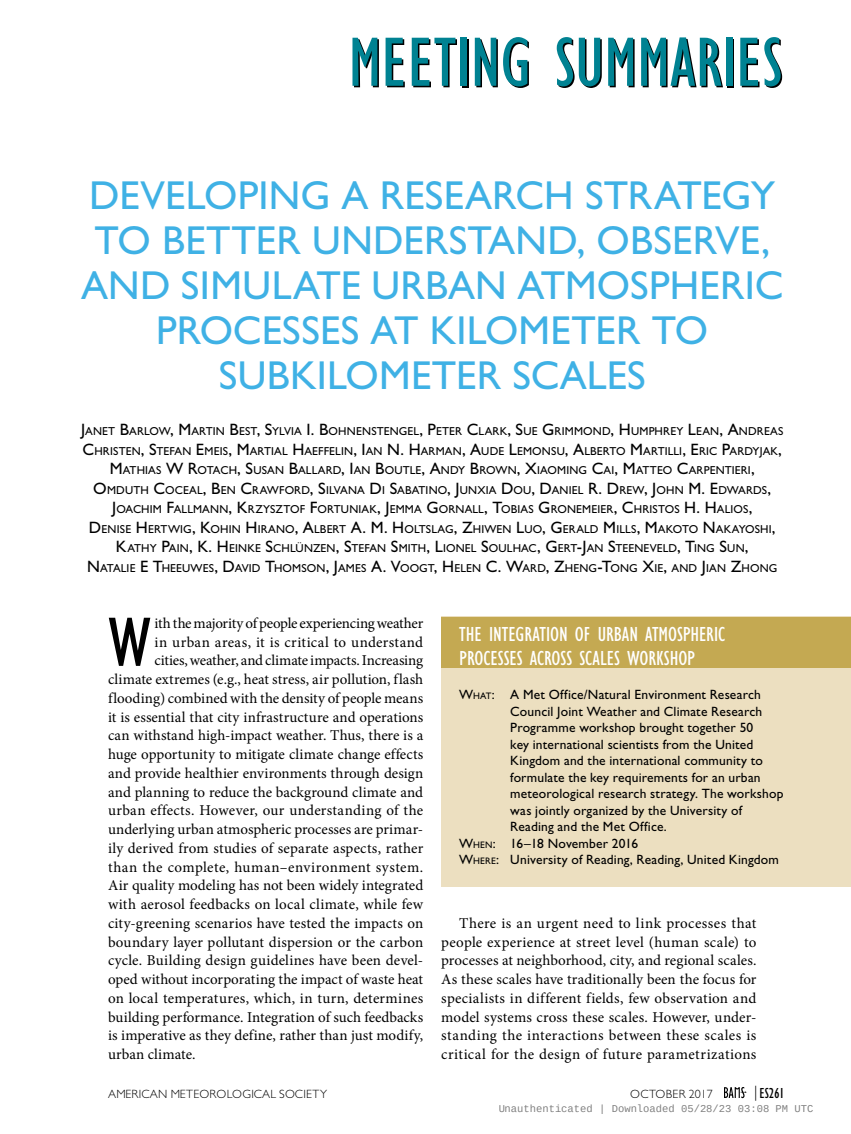
<style>
.page{position:relative;width:851px;height:1134px;background:#fff}
.page>*{position:absolute;margin:0;border:0;box-sizing:border-box;transform-origin:0 0}
.First_Paragraph_w_Dr{font:condensed 71.1px "Gill Sans Std";color:#000}
.Article_Title__Main{font:40.5px/45px "Gill Sans Std";letter-spacing:.005em;color:#3fb1e5;text-align:center}
.Sidebar_Title__R_col{font:condensed 21px/24px "Gill Sans Std";letter-spacing:-.005em;color:#fff}
.First_Paragraph_w_Dr-2{font:15px "Minion Pro";letter-spacing:.005em;color:#000}
.Body_Text{font:15px/18.8px "Minion Pro";letter-spacing:.03em;color:#000;text-align:justify}
.First_Paragraph_w_Dr-3{font:15px "Minion Pro";letter-spacing:.025em;color:#000}
.First_Paragraph_w_Dr-4{font:15px "Minion Pro";letter-spacing:-.015em;color:#000}
.First_Paragraph_w_Dr-5{font:15px "Minion Pro";letter-spacing:-.02em;color:#000}
.Page_Number__Master{font:condensed 15px "Gill Sans Std";letter-spacing:-.01em;color:#000}
.Sidebar_First_Paragr{font:13.5px/16.5px "Gill Sans Std";letter-spacing:.01em;color:#000}
.t1{font:300 12px "Gill Sans Std";letter-spacing:.02em;color:#000}
.Authors{font:11.55px/19.5px "Gill Sans Std";letter-spacing:.01em;color:#000;text-align:center}
.t2{font:10.5px "Liberation Mono";color:rgb(0 0 0/.5)}
.s1{font-size:16.5px}
.s2{font-style:inherit}
.s3{font-size:9.45px}
.s4{font-weight:300;font-stretch:normal}
</style>
<div class="page">
<div style="left:441px;top:616px;width:409px;height:271px;background:#ecdfc0"></div>
<div style="left:441px;top:617px;width:409px;height:51px;background:#c4a952"></div>
<div style="left:462px;top:39px;width:6px;height:48px;background:#008292"></div>
<svg style="left:727px;top:39px;width:6px;height:48px"></svg>
<svg style="left:352px;top:38px;width:27px;height:49px"></svg>
<svg style="left:385px;top:38px;width:20px;height:49px"></svg>
<svg style="left:412px;top:38px;width:45px;height:49px"></svg>
<div style="left:460px;top:38px;width:6px;height:48px;background:#008292"></div>
<svg style="left:475px;top:37px;width:54px;height:51px"></svg>
<svg style="left:556px;top:37px;width:45px;height:51px"></svg>
<svg style="left:608px;top:38px;width:26px;height:49px"></svg>
<svg style="left:641px;top:37px;width:82px;height:50px"></svg>
<div style="left:726px;top:38px;width:6px;height:48px;background:#008292"></div>
<svg style="left:740px;top:37px;width:42px;height:51px"></svg>
<svg style="left:724px;top:1087px;width:22px;height:11px"></svg>
<p class="Article_Title__Main" style="left:81px;top:173px;width:703px">DEVELOPING A RESEARCH STRATEGY<br>TO BETTER UNDERSTAND, OBSERVE,<br>AND SIMULATE URBAN ATMOSPHERIC<br>PROCESSES AT KILOMETER TO<br>SUBKILOMETER SCALES</p>
<p class="Authors" style="left:81px;top:422px;width:704px"><span class="s1">J</span>ANET <span class="s1">B</span>ARLOW<span class="s1">, M</span>ARTIN <span class="s1">B</span>EST<span class="s1">, S</span>YLVIA <span class="s1">I . B</span>OHNENSTENGEL<span class="s1">, P</span>ETER <span class="s1">C</span>LARK<span class="s1">, S</span>UE <span class="s1">G</span> RIMMOND<span class="s1">, H</span> UMPHREY <span class="s1">L</span>EAN<span class="s1">, A</span>NDREAS <span class="s1">C</span>HRISTEN<span class="s1">, S</span>TEFAN <span class="s1">E</span>MEIS<span class="s1">, M</span>ARTIAL <span class="s1">H</span>AEFFELIN<span class="s1">, I</span>AN <span class="s1">N . H</span>ARMAN<span class="s1">, A</span>UDE <span class="s1">L</span>EMONSU<span class="s1">, A</span>LBERTO <span class="s1">M</span>ARTILLI<span class="s1">, E</span> RIC <span class="s1">P</span>ARDYJAK<span class="s1">, M</span>ATHIAS <span class="s1">W R</span>OTAC H<span class="s1">, S</span>USAN <span class="s1">B</span>ALLARD<span class="s1">, I</span>AN <span class="s1">B</span>OUTLE<span class="s1">, A</span>NDY <span class="s1">B</span>ROWN<span class="s1">, X</span>IAOMING <span class="s1">C</span>AI<span class="s1">, M</span>ATTEO <span class="s1">C</span>ARPENTIERI<span class="s1">, O</span>MDUTH <span class="s1">C</span>OC EAL<span class="s1">, B</span>EN <span class="s1">C</span>RAWFORD<span class="s1">, S</span>ILVANA <span class="s1">D</span> I <span class="s1">S</span>ABATINO<span class="s1">, J</span>UNXIA <span class="s1">D</span>OU<span class="s1">, D</span>ANIEL <span class="s1">R. D</span> REW<span class="s1">, J</span>OHN <span class="s1">M. E</span> DWARDS<span class="s1">, J</span>OAC HIM <span class="s1">F</span>ALLMANN<span class="s1">, K</span>RZYSZTOF <span class="s1">F</span>ORTUNIAK<span class="s1">, J</span>EMMA <span class="s1">G</span> ORNALL<span class="s1">, T</span>OBIAS <span class="s1">G</span> RONEMEIER<span class="s1">, C</span>HRISTOS <span class="s1">H . H</span>ALIOS<span class="s1">,<br>D</span> ENISE <span class="s1">H</span> ERTWIG<span class="s1">, K</span>OHIN <span class="s1">H</span> IRANO<span class="s1">, A</span>LBERT <span class="s1">A. M. H</span> OLTSLAG<span class="s1">, Z</span>HIWEN <span class="s1">L</span>UO<span class="s1">, G</span> ERALD <span class="s1">M</span>ILLS<span class="s1">, M</span>AKOTO <span class="s1">N</span>AKAYOSHI<span class="s1">, K</span>ATHY <span class="s1">P</span>AIN<span class="s1">, K. H</span> EINKE <span class="s1">S</span>CHLÜNZEN<span class="s1">, S</span>TEFAN <span class="s1">S</span>MITH<span class="s1">, L</span>IONEL <span class="s1">S</span>OULHAC<span class="s1">, G</span> ERT<span class="s1">-J</span>AN <span class="s1">S</span>TEENEVELD<span class="s1">, T</span>ING <span class="s1">S</span>UN<span class="s1">,<br>N</span>ATALIE <span class="s1">E T</span>HEEUWES<span class="s1">, D</span>AVID <span class="s1">T</span>HOMSON<span class="s1">, J</span>AMES <span class="s1">A. V</span>OOGT<span class="s1">, H</span> ELEN <span class="s1">C. W</span>ARD<span class="s1">, Z</span>HENG<span class="s1">-T</span>ONG <span class="s1">X</span>IE<span class="s1">,</span> AND <span class="s1">J</span>IAN <span class="s1">Z</span>HONG</p>
<p class="First_Paragraph_w_Dr" style="left:108px;top:604px;width:44px">W</p>
<p class="First_Paragraph_w_Dr-5" style="left:154px;top:613px;width:270px">ith the majority of people experiencing weather</p>
<p class="First_Paragraph_w_Dr-3" style="left:154px;top:632px;width:270px">in urban areas, it is critical to understand</p>
<p class="First_Paragraph_w_Dr-4" style="left:154px;top:650px;width:270px">cities, weather, and climate impacts. Increasing</p>
<p class="First_Paragraph_w_Dr-2" style="left:108px;top:669px;width:317px">climate extremes (e.g., heat stress, air pollution, flash</p>
<p class="First_Paragraph_w_Dr-2" style="left:108px;top:688px;width:316px">flooding) combined with the density of people means</p>
<p class="First_Paragraph_w_Dr-2" style="left:108px;top:707px;width:317px">it is essential that city infrastructure and operations</p>
<p class="First_Paragraph_w_Dr-2" style="left:108px;top:725px;width:317px">can withstand high-impact weather. Thus, there is a</p>
<p class="First_Paragraph_w_Dr-2" style="left:108px;top:744px;width:316px">huge opportunity to mitigate climate change effects</p>
<p class="First_Paragraph_w_Dr-2" style="left:108px;top:763px;width:317px">and provide healthier environments through design</p>
<p class="First_Paragraph_w_Dr-2" style="left:108px;top:782px;width:316px">and planning to reduce the background climate and</p>
<p class="First_Paragraph_w_Dr-2" style="left:108px;top:800px;width:317px">urban effects. However, our understanding of the</p>
<p class="First_Paragraph_w_Dr-2" style="left:108px;top:819px;width:317px">underlying urban atmospheric processes are primar-</p>
<p class="First_Paragraph_w_Dr-2" style="left:108px;top:838px;width:316px">ily derived from studies of separate aspects, rather</p>
<p class="First_Paragraph_w_Dr-3" style="left:108px;top:857px;width:317px">than the complete, human–environment system.</p>
<p class="First_Paragraph_w_Dr-2" style="left:108px;top:875px;width:317px">Air quality modeling has not been widely integrated</p>
<p class="First_Paragraph_w_Dr-2" style="left:108px;top:894px;width:316px">with aerosol feedbacks on local climate, while few</p>
<p class="First_Paragraph_w_Dr-2" style="left:108px;top:913px;width:317px">city-greening scenarios have tested the impacts on</p>
<p class="First_Paragraph_w_Dr-2" style="left:108px;top:932px;width:316px">boundary layer pollutant dispersion or the carbon</p>
<p class="First_Paragraph_w_Dr-2" style="left:108px;top:950px;width:317px">cycle. Building design guidelines have been devel-</p>
<p class="First_Paragraph_w_Dr-2" style="left:108px;top:969px;width:316px">oped without incorporating the impact of waste heat</p>
<p class="First_Paragraph_w_Dr-2" style="left:108px;top:988px;width:317px">on local temperatures, which, in turn, determines</p>
<p class="First_Paragraph_w_Dr-2" style="left:108px;top:1007px;width:316px">building performance. Integration of such feedbacks</p>
<p class="First_Paragraph_w_Dr-2" style="left:108px;top:1025px;width:317px">is imperative as they define, rather than just modify,</p>
<p class="First_Paragraph_w_Dr-2" style="left:108px;top:1044px;width:89px">urban climate.</p>
<p class="Sidebar_Title__R_col" style="left:459px;top:622px;width:267px">THE INTEGRATION OF URBAN ATMOSPHERIC<br>PROCESSES ACROSS SCALES WORKSHOP</p>
<p class="Sidebar_First_Paragr" style="left:510px;top:686px;width:275px;text-indent:-51px"><span class="s2">W</span><span class="s3">HAT</span>: A Met Office/Natural Environment Research Council Joint Weather and Climate Research Programme workshop brought together 50<br>key international scientists from the United Kingdom and the international community to formulate the key requirements for an urban meteorological research strategy. The workshop was jointly organized by the University of Reading and the Met Office.</p>
<p class="Sidebar_First_Paragr" style="left:459px;top:835px;width:180px"><span class="s2">W</span><span class="s3">HEN</span>: 16–18 November 2016</p>
<p class="Sidebar_First_Paragr" style="left:459px;top:851px;width:321px"><span class="s2">W</span><span class="s3">HERE</span>: University of Reading, Reading, United Kingdom</p>
<p class="Body_Text" style="left:441px;top:914px;width:317px;text-indent:18px">There is an urgent need to link processes that people experience at street level (human scale) to processes at neighborhood, city, and regional scales.<br>As these scales have traditionally been the focus for specialists in different fields, few observation and model systems cross these scales. However, under&shy;standing the interactions between these scales is critical for the design of future parametrizations</p>
<p class="t1" style="left:108px;top:1087px;width:220px">AMERICAN METEOROLOGICAL SOCIETY</p>
<p class="t1" style="left:630px;top:1087px;width:84px">OCTOBER 2017</p>
<p class="Page_Number__Master" style="left:754px;top:1085px;width:32px"><span class="s4">|</span>ES261</p>
<p class="t2" style="left:498px;top:1103px;width:316px">Unauthenticated | Downloaded 05/28/23 03:08 PM UTC</p>
</div>
